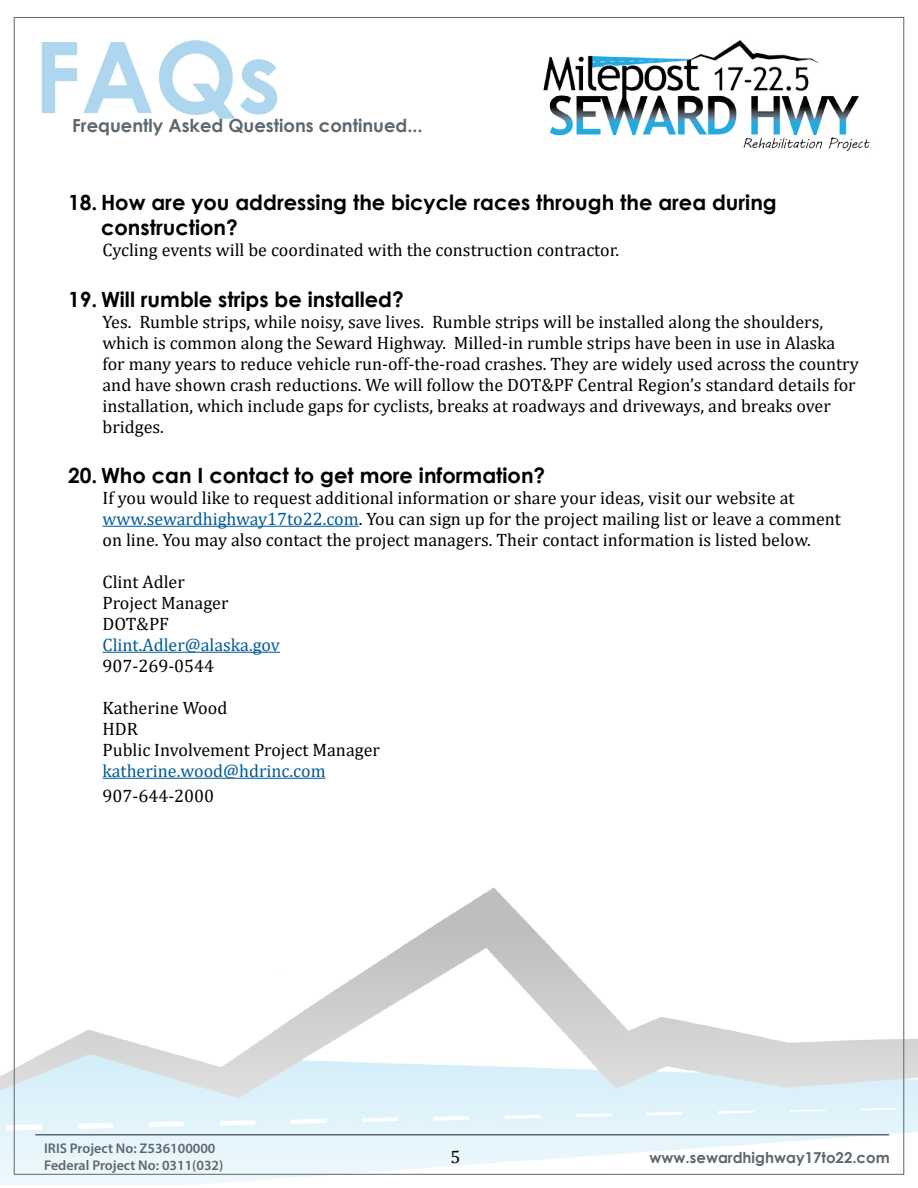
<style>
.page{position:relative;width:918px;height:1188px;background:#fff}
.page>*{position:absolute;margin:0;border:0;box-sizing:border-box;transform-origin:0 0}
.t1{font:700 99px "Century Gothic";color:#afd6ef}
.t2{font:700 21px/25.2px "Century Gothic";color:#000}
.Body_Copy_12___13{font:18px/21px "Cambria";color:#000}
.Body_Copy_12___13-2{font:18px "Cambria";color:#005a9c}
.Body_Copy_12___13-3{font:700 18px "Century Gothic";color:#5c676f}
.t3{font:700 15px "Century Gothic";color:#5c676f}
.t4{font:600 14.1px/17px "Myriad Pro";color:#5c676f}
.s1{color:#005a9c}
</style>
<div class="page">
<img style="left:0;top:874px;width:918px;height:311px">
<hr style="left:35px;top:1134px;width:854px;height:2px;background:#5c676f">
<img style="left:543px;top:40px;width:327px;height:112px">
<hr style="left:103px;top:526px;width:256px;height:1px;background:#005a9c">
<hr style="left:103px;top:652px;width:177px;height:1px;background:#005a9c">
<hr style="left:103px;top:778px;width:223px;height:1px;background:#005a9c">
<h1 class="t1" style="left:33px;top:2px;width:249px">FAQs</h1>
<p class="Body_Copy_12___13-3" style="left:72px;top:112px;width:352px">Frequently Asked Questions continued...</p>
<p class="t2" style="left:101px;top:189px;width:677px;text-indent:-33px">18. How are you addressing the bicycle races through the area during construction?</p>
<p class="Body_Copy_12___13" style="left:103px;top:240px;width:518px">Cycling events will be coordinated with the construction contractor.</p>
<p class="t2" style="left:68px;top:286px;width:337px">19. Will rumble strips be installed?</p>
<p class="Body_Copy_12___13" style="left:103px;top:311px;width:758px">Yes. Rumble strips, while noisy, save lives. Rumble strips will be installed along the shoulders, which is common along the Seward Highway. Milled-in rumble strips have been in use in Alaska for many years to reduce vehicle run-off-the-road crashes. They are widely used across the country and have shown crash reductions. We will follow the DOT&amp;PF Central Region’s standard details for installation, which include gaps for cyclists, breaks at roadways and driveways, and breaks over bridges.</p>
<p class="t2" style="left:68px;top:462px;width:479px">20. Who can I contact to get more information?</p>
<p class="Body_Copy_12___13" style="left:103px;top:487px;width:740px">If you would like to request additional information or share your ideas, visit our website at <span class="s1">www.sewardhighway17to22.com</span>. You can sign up for the project mailing list or leave a comment on line. You may also contact the project managers. Their contact information is listed below.</p>
<p class="Body_Copy_12___13" style="left:103px;top:571px;width:84px">Clint Adler</p>
<p class="Body_Copy_12___13" style="left:103px;top:592px;width:127px">Project Manager</p>
<p class="Body_Copy_12___13" style="left:103px;top:613px;width:68px">DOT&amp;PF</p>
<p class="Body_Copy_12___13-2" style="left:103px;top:634px;width:179px">Clint.Adler@alaska.gov</p>
<p class="Body_Copy_12___13" style="left:103px;top:655px;width:113px">907-269-0544</p>
<p class="Body_Copy_12___13" style="left:103px;top:697px;width:126px">Katherine Wood</p>
<p class="Body_Copy_12___13" style="left:103px;top:718px;width:37px">HDR</p>
<p class="Body_Copy_12___13" style="left:103px;top:739px;width:279px">Public Involvement Project Manager</p>
<p class="Body_Copy_12___13-2" style="left:103px;top:760px;width:225px">katherine.wood@hdrinc.com</p>
<p class="Body_Copy_12___13" style="left:103px;top:786px;width:113px">907-644-2000</p>
<p class="t4" style="left:44px;top:1140px;width:181px">IRIS Project No: Z536100000<br>Federal Project No: 0311(032)</p>
<p class="Body_Copy_12___13" style="left:450px;top:1146px;width:11px">5</p>
<p class="t3" style="left:650px;top:1146px;width:242px">www.sewardhighway17to22.com</p>
</div>
